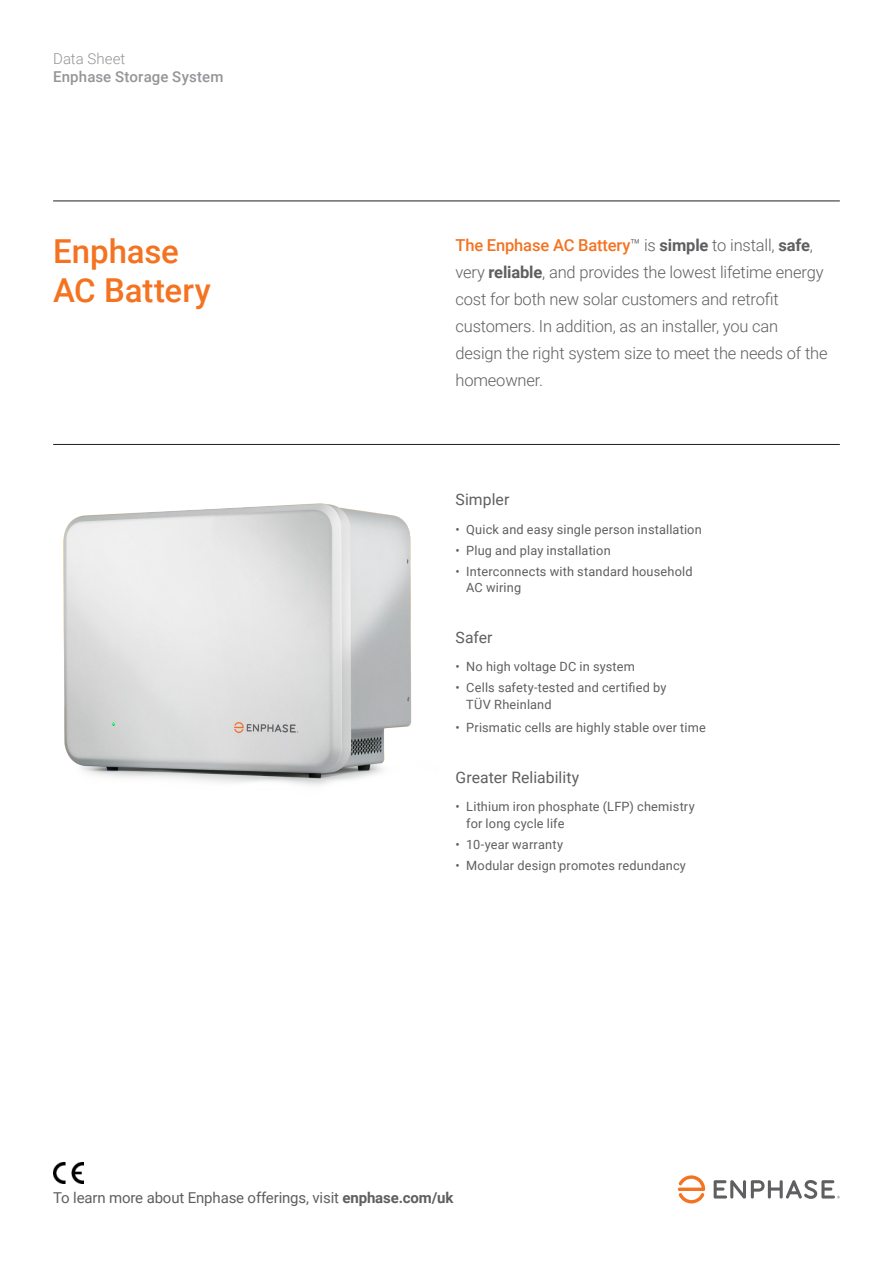
<style>
.page{position:relative;width:893px;height:1263px;background:#fff}
.page>*{position:absolute;margin:0;border:0;box-sizing:border-box;transform-origin:0 0}
.DS-Headline_Product{font:500 33px/39.6px "Roboto";letter-spacing:-.005em;color:#f47321}
.DS-Intro{font:300 16.5px/27px "Roboto";letter-spacing:-.01em;color:#5f5f62}
.DS-Features_Header{font:15.75px "Roboto";letter-spacing:.005em;color:#5f5f62}
.DS-Call_to_action{font:15px "Roboto";letter-spacing:-.01em;color:#5f5f62}
.DS-_Category_Heading{font:500 15px "Roboto";letter-spacing:.01em;color:#939598}
.DS-Publication_ID{font:300 15px "Roboto";color:#939598}
.DS_-_Bullets{font:12.75px/16.5px "Roboto";letter-spacing:.015em;color:#5f5f62}
.s1{font-weight:500;color:#f47321}
.s2{font-weight:700}
</style>
<div class="page">
<svg style="left:678px;top:1175px;width:27px;height:28px"></svg>
<svg style="left:714px;top:1180px;width:126px;height:19px"></svg>
<hr style="left:53px;top:201px;width:787px;height:1px;background:#231f20">
<img style="left:63px;top:503px;width:349px;height:283px">
<hr style="left:53px;top:444px;width:787px;height:1px;background:#231f20">
<img style="left:53px;top:1162px;width:31px;height:22px">
<p class="DS-Publication_ID" style="left:53px;top:49px;width:74px">Data Sheet</p>
<p class="DS-_Category_Heading" style="left:53px;top:67px;width:172px">Enphase Storage System</p>
<p class="DS-Headline_Product" style="left:53px;top:230px;width:159px">Enphase<br>AC Battery</p>
<p class="DS-Intro" style="left:455px;top:231px;width:374px"><span class="s1">The Enphase AC Battery</span>™ is <span class="s2">simple</span> to install, <span class="s2">safe</span>, very <span class="s2">reliable</span>, and provides the lowest lifetime energy cost for both new solar customers and retrofit customers. In addition, as an installer, you can design the right system size to meet the needs of the homeowner.</p>
<p class="DS-Features_Header" style="left:455px;top:489px;width:55px">Simpler</p>
<p class="DS_-_Bullets" style="left:455px;top:521px;width:248px">• Quick and easy single person installation</p>
<p class="DS_-_Bullets" style="left:455px;top:542px;width:157px">• Plug and play installation</p>
<p class="DS_-_Bullets" style="left:466px;top:563px;width:228px;text-indent:-11px">• Interconnects with standard household<br>AC wiring</p>
<p class="DS-Features_Header" style="left:455px;top:626px;width:39px">Safer</p>
<p class="DS_-_Bullets" style="left:455px;top:658px;width:181px">• No high voltage DC in system</p>
<p class="DS_-_Bullets" style="left:466px;top:679px;width:202px;text-indent:-11px">• Cells safety-tested and certified by<br>TÜV Rheinland</p>
<p class="DS_-_Bullets" style="left:455px;top:719px;width:252px">• Prismatic cells are highly stable over time</p>
<p class="DS-Features_Header" style="left:455px;top:766px;width:125px">Greater Reliability</p>
<p class="DS_-_Bullets" style="left:466px;top:798px;width:230px;text-indent:-11px">• Lithium iron phosphate (LFP) chemistry for long cycle life</p>
<p class="DS_-_Bullets" style="left:455px;top:835px;width:109px">• 10-year warranty</p>
<p class="DS_-_Bullets" style="left:455px;top:856px;width:232px">• Modular design promotes redundancy</p>
<p class="DS-Call_to_action" style="left:53px;top:1187px;width:402px">To learn more about Enphase offerings, visit <span class="s2">enphase.com/uk</span></p>
</div>
